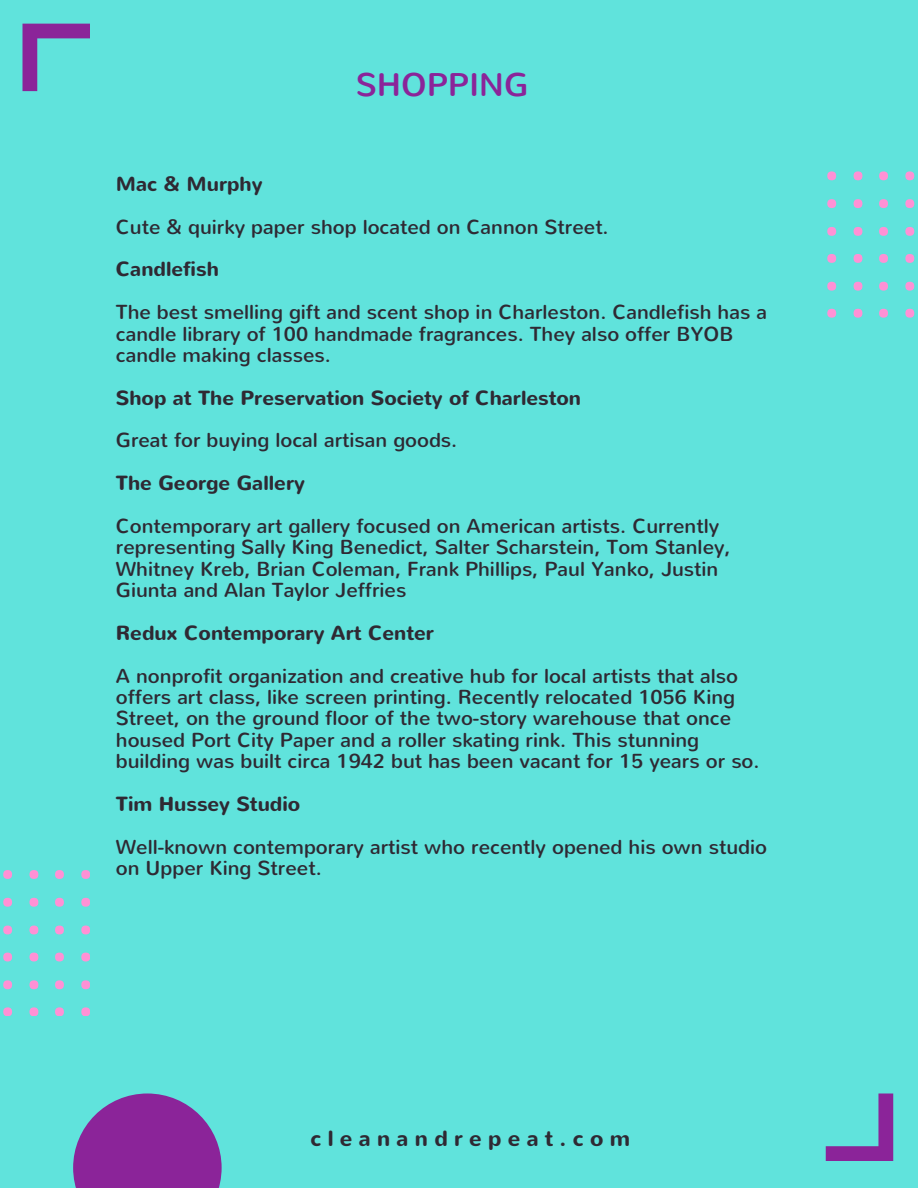
<style>
.page{position:relative;width:918px;height:1188px;background:#60e3dc}
.page>*{position:absolute;margin:0;border:0;box-sizing:border-box;transform-origin:0 0}
.t1{font:32.7px "Nunito";color:#8b2499}
.t2{font:700 21.75px "Nunito";letter-spacing:.29em;color:#2f2933}
.t3{font:20.25px/21.3px "Nunito";color:#2f2933}
.t4{font:700 20.25px "Nunito";color:#2f2933}
</style>
<div class="page">
<svg style="left:22px;top:24px;width:68px;height:67px"></svg>
<div style="left:3px;top:870px;width:9px;height:9px;background:#ff91d5;border-radius:50%"></div>
<div style="left:3px;top:898px;width:9px;height:9px;background:#ff91d5;border-radius:50%"></div>
<div style="left:3px;top:926px;width:9px;height:8px;background:#ff91d5;border-radius:50%"></div>
<div style="left:3px;top:953px;width:9px;height:8px;background:#ff91d5;border-radius:50%"></div>
<div style="left:3px;top:980px;width:9px;height:9px;background:#ff91d5;border-radius:50%"></div>
<div style="left:3px;top:1007px;width:9px;height:9px;background:#ff91d5;border-radius:50%"></div>
<div style="left:29px;top:870px;width:9px;height:9px;background:#ff91d5;border-radius:50%"></div>
<div style="left:29px;top:898px;width:9px;height:9px;background:#ff91d5;border-radius:50%"></div>
<div style="left:29px;top:926px;width:9px;height:8px;background:#ff91d5;border-radius:50%"></div>
<div style="left:29px;top:953px;width:9px;height:8px;background:#ff91d5;border-radius:50%"></div>
<div style="left:29px;top:980px;width:9px;height:9px;background:#ff91d5;border-radius:50%"></div>
<div style="left:29px;top:1007px;width:9px;height:9px;background:#ff91d5;border-radius:50%"></div>
<div style="left:55px;top:870px;width:9px;height:9px;background:#ff91d5;border-radius:50%"></div>
<div style="left:55px;top:898px;width:9px;height:9px;background:#ff91d5;border-radius:50%"></div>
<div style="left:55px;top:926px;width:9px;height:8px;background:#ff91d5;border-radius:50%"></div>
<div style="left:55px;top:953px;width:9px;height:8px;background:#ff91d5;border-radius:50%"></div>
<div style="left:55px;top:980px;width:9px;height:9px;background:#ff91d5;border-radius:50%"></div>
<div style="left:55px;top:1007px;width:9px;height:9px;background:#ff91d5;border-radius:50%"></div>
<div style="left:81px;top:870px;width:9px;height:9px;background:#ff91d5;border-radius:50%"></div>
<div style="left:81px;top:898px;width:9px;height:9px;background:#ff91d5;border-radius:50%"></div>
<div style="left:81px;top:926px;width:9px;height:8px;background:#ff91d5;border-radius:50%"></div>
<div style="left:81px;top:953px;width:9px;height:8px;background:#ff91d5;border-radius:50%"></div>
<div style="left:81px;top:980px;width:9px;height:9px;background:#ff91d5;border-radius:50%"></div>
<div style="left:81px;top:1007px;width:9px;height:9px;background:#ff91d5;border-radius:50%"></div>
<svg style="left:826px;top:1094px;width:67px;height:67px"></svg>
<div style="left:827px;top:171px;width:9px;height:9px;background:#ff91d5;border-radius:50%"></div>
<div style="left:827px;top:199px;width:9px;height:9px;background:#ff91d5;border-radius:50%"></div>
<div style="left:827px;top:227px;width:9px;height:9px;background:#ff91d5;border-radius:50%"></div>
<div style="left:827px;top:254px;width:9px;height:9px;background:#ff91d5;border-radius:50%"></div>
<div style="left:827px;top:282px;width:9px;height:9px;background:#ff91d5;border-radius:50%"></div>
<div style="left:827px;top:309px;width:9px;height:8px;background:#ff91d5;border-radius:50%"></div>
<div style="left:854px;top:171px;width:8px;height:9px;background:#ff91d5;border-radius:50%"></div>
<div style="left:854px;top:199px;width:8px;height:9px;background:#ff91d5;border-radius:50%"></div>
<div style="left:854px;top:227px;width:8px;height:9px;background:#ff91d5;border-radius:50%"></div>
<div style="left:854px;top:254px;width:8px;height:9px;background:#ff91d5;border-radius:50%"></div>
<div style="left:854px;top:282px;width:8px;height:9px;background:#ff91d5;border-radius:50%"></div>
<div style="left:854px;top:309px;width:8px;height:8px;background:#ff91d5;border-radius:50%"></div>
<div style="left:879px;top:171px;width:9px;height:9px;background:#ff91d5;border-radius:50%"></div>
<div style="left:879px;top:199px;width:9px;height:9px;background:#ff91d5;border-radius:50%"></div>
<div style="left:879px;top:227px;width:9px;height:9px;background:#ff91d5;border-radius:50%"></div>
<div style="left:879px;top:254px;width:9px;height:9px;background:#ff91d5;border-radius:50%"></div>
<div style="left:879px;top:282px;width:9px;height:9px;background:#ff91d5;border-radius:50%"></div>
<div style="left:879px;top:309px;width:9px;height:8px;background:#ff91d5;border-radius:50%"></div>
<div style="left:905px;top:171px;width:9px;height:9px;background:#ff91d5;border-radius:50%"></div>
<div style="left:905px;top:199px;width:9px;height:9px;background:#ff91d5;border-radius:50%"></div>
<div style="left:905px;top:227px;width:9px;height:9px;background:#ff91d5;border-radius:50%"></div>
<div style="left:905px;top:254px;width:9px;height:9px;background:#ff91d5;border-radius:50%"></div>
<div style="left:905px;top:282px;width:9px;height:9px;background:#ff91d5;border-radius:50%"></div>
<div style="left:905px;top:309px;width:9px;height:8px;background:#ff91d5;border-radius:50%"></div>
<svg style="left:73px;top:1094px;width:149px;height:94px"></svg>
<h1 class="t1" style="left:356px;top:64px;width:174px">SHOPPING</h1>
<p class="t4" style="left:116px;top:170px;width:148px">Mac &amp; Murphy</p>
<p class="t3" style="left:116px;top:216px;width:494px">Cute &amp; quirky paper shop located on Cannon Street.</p>
<p class="t4" style="left:116px;top:256px;width:105px">Candlefish</p>
<p class="t3" style="left:116px;top:302px;width:653px">The best smelling gift and scent shop in Charleston. Candlefish has a candle library of 100 handmade fragrances. They also offer BYOB candle making classes.</p>
<p class="t4" style="left:116px;top:384px;width:467px">Shop at The Preservation Society of Charleston</p>
<p class="t3" style="left:116px;top:430px;width:343px">Great for buying local artisan goods.</p>
<p class="t4" style="left:116px;top:470px;width:191px">The George Gallery</p>
<p class="t3" style="left:116px;top:516px;width:616px">Contemporary art gallery focused on American artists. Currently representing Sally King Benedict, Salter Scharstein, Tom Stanley, Whitney Kreb, Brian Coleman, Frank Phillips, Paul Yanko, Justin Giunta and Alan Taylor Jeffries</p>
<p class="t4" style="left:116px;top:619px;width:320px">Redux Contemporary Art Center</p>
<p class="t3" style="left:116px;top:665px;width:645px">A nonprofit organization and creative hub for local artists that also offers art class, like screen printing. Recently relocated 1056 King Street, on the ground floor of the two-story warehouse that once housed Port City Paper and a roller skating rink. This stunning building was built circa 1942 but has been vacant for 15 years or so.</p>
<p class="t4" style="left:116px;top:790px;width:186px">Tim Hussey Studio</p>
<p class="t3" style="left:116px;top:836px;width:653px">Well-known contemporary artist who recently opened his own studio on Upper King Street.</p>
<p class="t2" style="left:310px;top:1124px;width:321px">cleanandrepeat.com</p>
</div>
